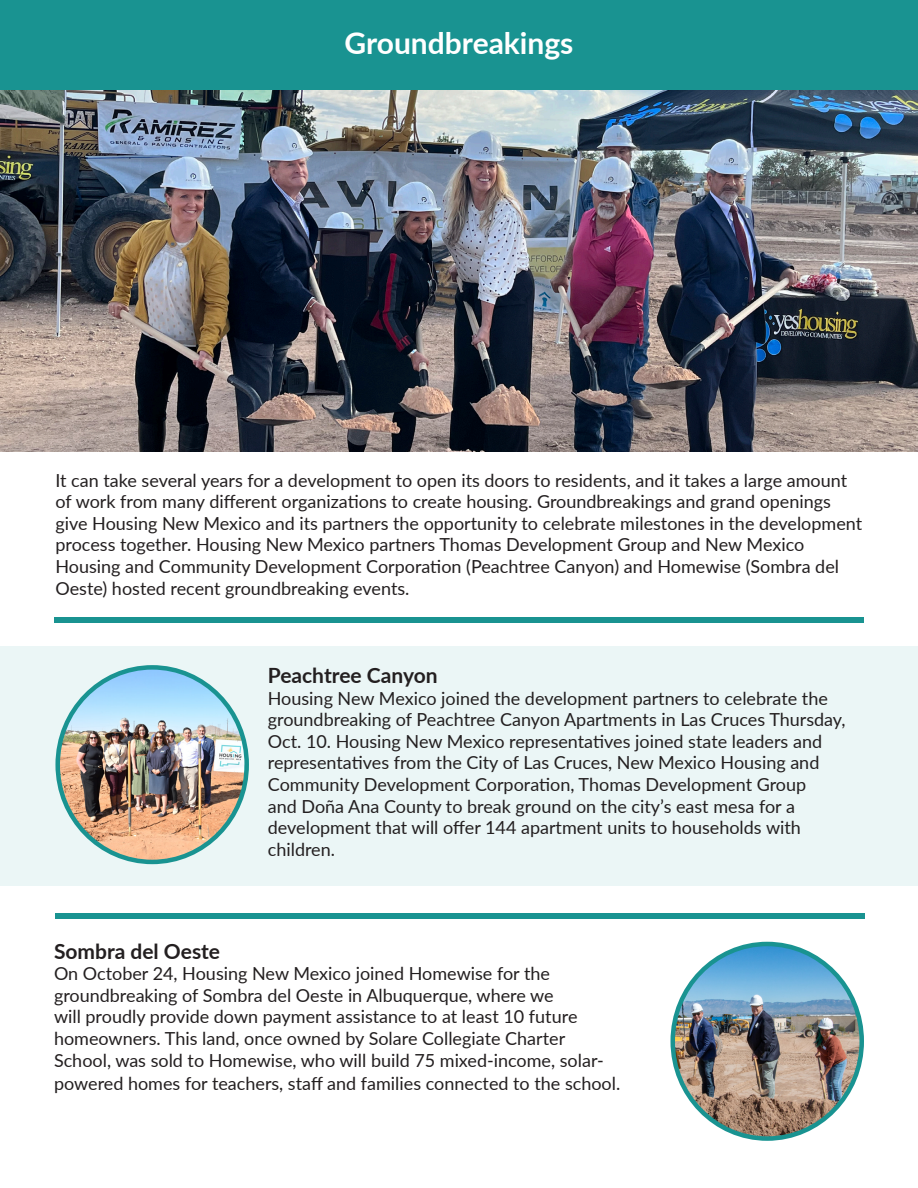
<style>
.page{position:relative;width:918px;height:1188px;background:#fff}
.page>*{position:absolute;margin:0;border:0;box-sizing:border-box;transform-origin:0 0}
.t1{font:700 30px "Lato";color:#fff}
.t2{font:700 21px "Lato";color:#231f20}
.t3{font:18px/21.6px "Lato";color:#231f20}
</style>
<div class="page">
<img style="left:0;top:90px;width:918px;height:361px">
<div style="left:0;top:646px;width:918px;height:240px;background:#ebf6f6"></div>
<div style="left:0;top:0;width:918px;height:90px;background:#199391"></div>
<img style="left:59px;top:667px;width:188px;height:195px">
<div style="left:55px;top:665px;width:194px;height:199px;border:4px solid #199391;border-radius:50%"></div>
<div style="left:55px;top:913px;width:810px;height:5px;background:#199391"></div>
<div style="left:54px;top:617px;width:810px;height:6px;background:#199391"></div>
<img style="left:674px;top:944px;width:188px;height:195px">
<div style="left:670px;top:942px;width:194px;height:199px;border:4px solid #199391;border-radius:50%"></div>
<p class="t1" style="left:344px;top:21px;width:230px">Groundbreakings</p>
<p class="t3" style="left:55px;top:468px;width:808px">It can take several years for a development to open its doors to residents, and it takes a large amount of work from many different organizations to create housing. Groundbreakings and grand openings give Housing New Mexico and its partners the opportunity to celebrate milestones in the development process together. Housing New Mexico partners Thomas Development Group and New Mexico Housing and Community Development Corporation (Peachtree Canyon) and Homewise (Sombra del Oeste) hosted recent groundbreaking events.</p>
<p class="t2" style="left:268px;top:660px;width:171px">Peachtree Canyon</p>
<p class="t3" style="left:268px;top:687px;width:579px">Housing New Mexico joined the development partners to celebrate the groundbreaking of Peachtree Canyon Apartments in Las Cruces Thursday, Oct. 10. Housing New Mexico representatives joined state leaders and representatives from the City of Las Cruces, New Mexico Housing and Community Development Corporation, Thomas Development Group<br>and Doña Ana County to break ground on the city’s east mesa for a development that will offer 144 apartment units to households with children.</p>
<p class="t2" style="left:54px;top:936px;width:168px">Sombra del Oeste</p>
<p class="t3" style="left:54px;top:962px;width:551px">On October 24, Housing New Mexico joined Homewise for the groundbreaking of Sombra del Oeste in Albuquerque, where we<br>will proudly provide down payment assistance to at least 10 future homeowners. This land, once owned by Solare Collegiate Charter School, was sold to Homewise, who will build 75 mixed-income, solar-</p>
<p class="t3" style="left:54px;top:1072px;width:568px">powered homes for teachers, staff and families connected to the school.</p>
</div>
